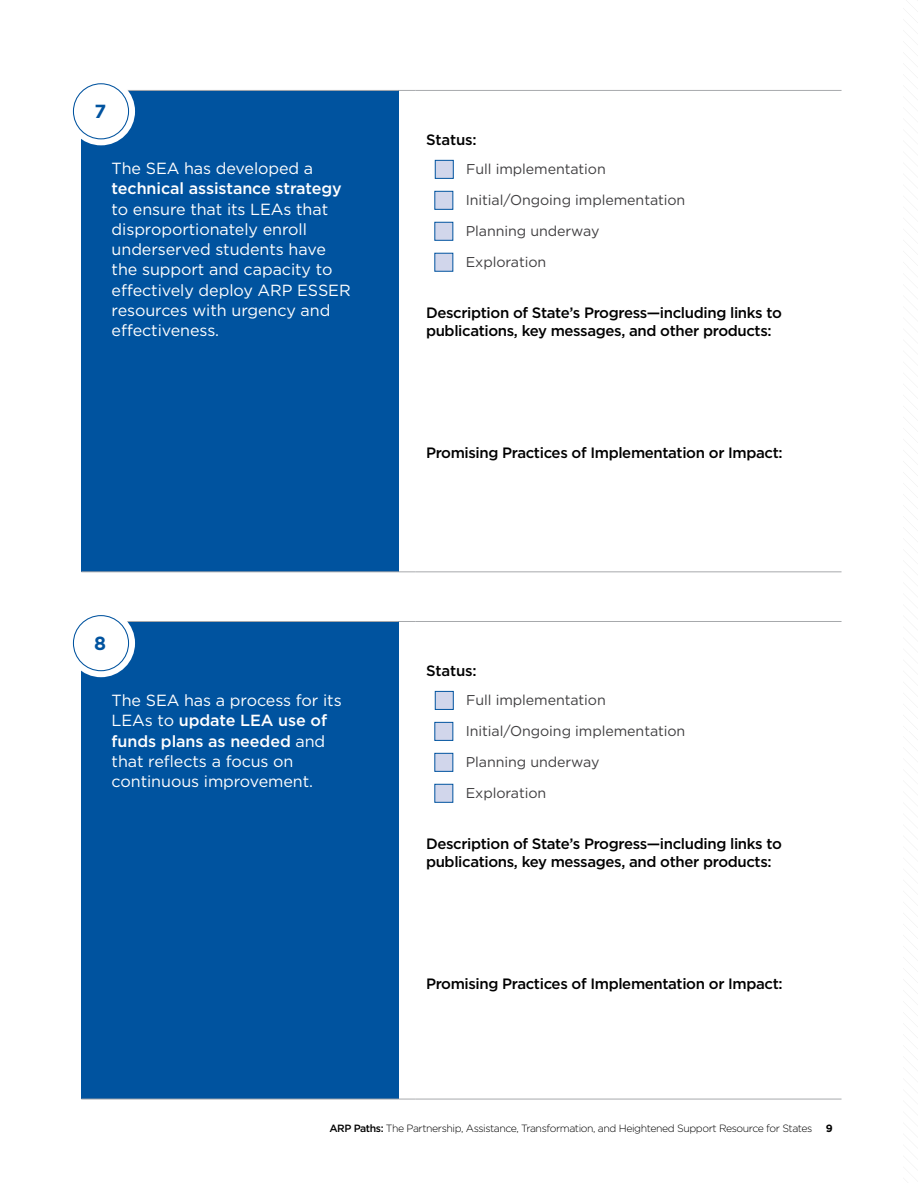
<style>
.page{position:relative;width:918px;height:1188px;background:#fff}
.page>*{position:absolute;margin:0;border:0;box-sizing:border-box;transform-origin:0 0}
.t1{font:700 19.05px "Gotham";color:#00539f}
.t2{font:16.2px/20.2px "Gotham";letter-spacing:-.005em;color:#fff}
.t3{font:500 15px/18px "Gotham";letter-spacing:-.025em;color:#000}
.t4{font:14.25px "Gotham";letter-spacing:-.005em;color:#414042}
.t5{font:300 10.5px "Gotham";letter-spacing:-.04em;color:#000}
.t6{font:700 10.5px "Gotham";color:#000}
.s1{font-weight:500}
</style>
<div class="page">
<svg style="left:903px;top:0;width:15px;height:994px"></svg>
<div style="left:81px;top:90px;width:318px;height:482px;background:#00539f"></div>
<hr style="left:81px;top:90px;width:318px;height:1px;background:#a7a9ac">
<svg style="left:399px;top:90px;width:16px;height:1px"></svg>
<hr style="left:415px;top:90px;width:427px;height:1px;background:#a7a9ac">
<hr style="left:81px;top:571px;width:318px;height:1px;background:#a7a9ac">
<svg style="left:399px;top:571px;width:16px;height:1px"></svg>
<hr style="left:415px;top:571px;width:427px;height:1px;background:#a7a9ac">
<div style="left:435px;top:160px;width:19px;height:19px;background:#d1d6eb;border:1px solid #00539f"></div>
<div style="left:434px;top:191px;width:19px;height:19px;background:#d1d6eb;border:1px solid #00539f"></div>
<div style="left:434px;top:222px;width:19px;height:19px;background:#d1d6eb;border:1px solid #00539f"></div>
<div style="left:434px;top:253px;width:19px;height:19px;background:#d1d6eb;border:1px solid #00539f"></div>
<div style="left:67px;top:77px;width:68px;height:68px;background:#fff;border-radius:50%"></div>
<div style="left:73px;top:83px;width:56px;height:56px;border:1px solid #00539f;border-radius:50%"></div>
<div style="left:81px;top:621px;width:318px;height:478px;background:#00539f"></div>
<hr style="left:81px;top:621px;width:318px;height:1px;background:#a7a9ac">
<svg style="left:399px;top:621px;width:16px;height:1px"></svg>
<hr style="left:415px;top:621px;width:427px;height:1px;background:#a7a9ac">
<hr style="left:81px;top:1099px;width:318px;height:1px;background:#a7a9ac">
<svg style="left:399px;top:1099px;width:16px;height:1px"></svg>
<hr style="left:415px;top:1099px;width:427px;height:1px;background:#a7a9ac">
<div style="left:435px;top:691px;width:19px;height:19px;background:#d1d6eb;border:1px solid #00539f"></div>
<div style="left:434px;top:722px;width:19px;height:19px;background:#d1d6eb;border:1px solid #00539f"></div>
<div style="left:434px;top:753px;width:19px;height:19px;background:#d1d6eb;border:1px solid #00539f"></div>
<div style="left:434px;top:784px;width:19px;height:19px;background:#d1d6eb;border:1px solid #00539f"></div>
<div style="left:67px;top:609px;width:68px;height:68px;background:#fff;border-radius:50%"></div>
<div style="left:73px;top:615px;width:56px;height:56px;border:1px solid #00539f;border-radius:50%"></div>
<p class="t1" style="left:94px;top:99px;width:13px">7</p>
<p class="t2" style="left:112px;top:158px;width:241px">The SEA has developed a <span class="s1">technical assistance strategy </span>to ensure that its LEAs that disproportionately enroll underserved students have the support and capacity to effectively deploy ARP ESSER resources with urgency and effectiveness.</p>
<p class="t1" style="left:94px;top:631px;width:13px">8</p>
<p class="t2" style="left:112px;top:690px;width:232px">The SEA has a process for its<br>LEAs to <span class="s1">update LEA use of funds plans as needed</span> and that reflects a focus on continuous improvement.</p>
<p class="t3" style="left:426px;top:131px;width:52px">Status:</p>
<p class="t4" style="left:466px;top:160px;width:141px">Full implementation</p>
<p class="t4" style="left:466px;top:191px;width:221px">Initial/Ongoing implementation</p>
<p class="t4" style="left:466px;top:222px;width:135px">Planning underway</p>
<p class="t4" style="left:466px;top:253px;width:82px">Exploration</p>
<p class="t3" style="left:426px;top:303px;width:357px">Description of State’s Progress—including links to publications, key messages, and other products:</p>
<p class="t3" style="left:426px;top:443px;width:358px">Promising Practices of Implementation or Impact:</p>
<p class="t3" style="left:426px;top:662px;width:52px">Status:</p>
<p class="t4" style="left:466px;top:691px;width:141px">Full implementation</p>
<p class="t4" style="left:466px;top:722px;width:221px">Initial/Ongoing implementation</p>
<p class="t4" style="left:466px;top:753px;width:135px">Planning underway</p>
<p class="t4" style="left:466px;top:784px;width:82px">Exploration</p>
<p class="t3" style="left:426px;top:834px;width:357px">Description of State’s Progress—including links to publications, key messages, and other products:</p>
<p class="t3" style="left:426px;top:974px;width:358px">Promising Practices of Implementation or Impact:</p>
<p class="t5" style="left:329px;top:1121px;width:485px"><span class="s1">ARP Paths:</span> The Partnership, Assistance, Transformation, and Heightened Support Resource for States</p>
<p class="t6" style="left:826px;top:1121px;width:8px">9</p>
</div>
